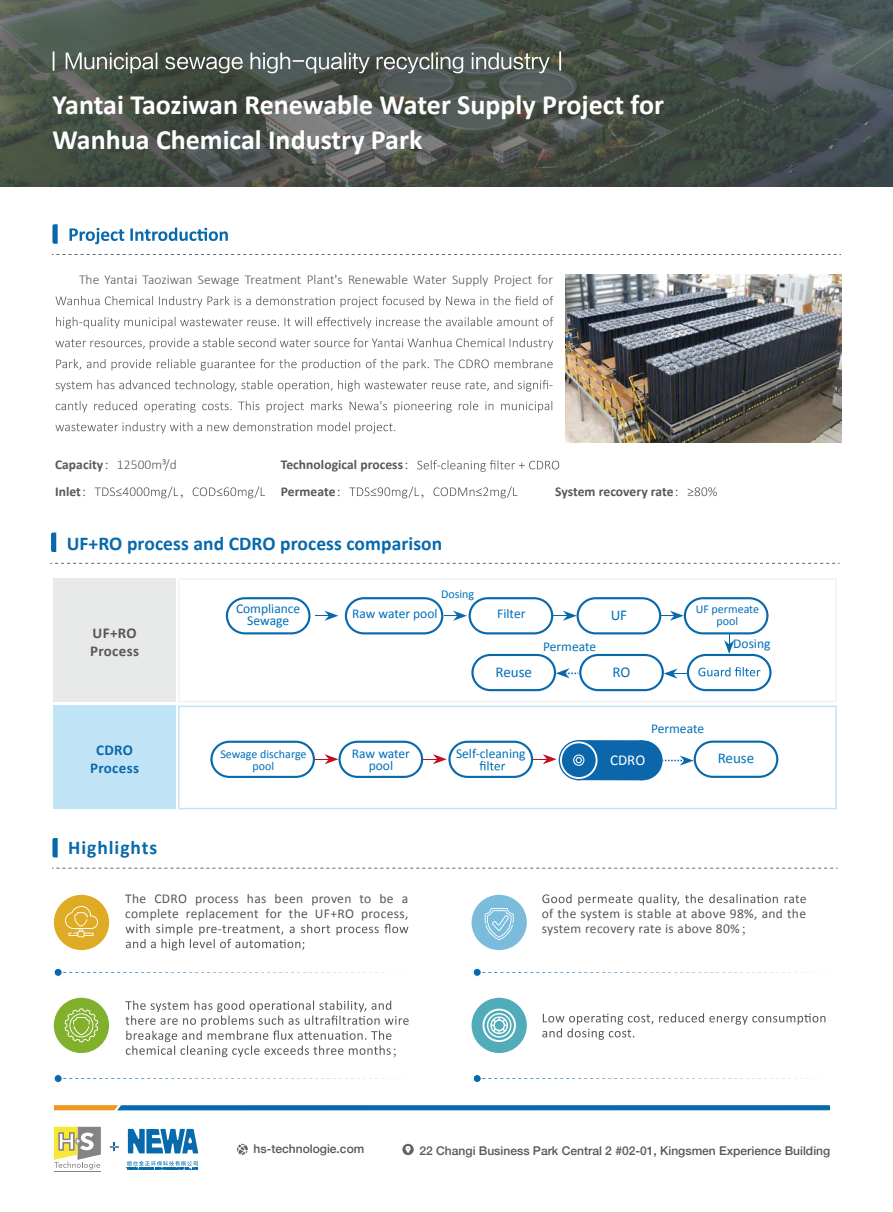
<style>
.page{position:relative;width:893px;height:1212px;background:#fff}
.page>*{position:absolute;margin:0;border:0;box-sizing:border-box;transform-origin:0 0}
.t1{font:700 28.05px/34.7px "Calibri";color:#fff}
.t2{font:700 19.5px "Calibri";letter-spacing:.005em;color:#0769ac}
.t3{font:700 19.5px "Calibri";letter-spacing:.05em;color:#0769ac}
.t4{font:15px "Calibri";color:#006fb9}
.t5{font:700 15px/18px "Calibri";letter-spacing:.025em;color:#595757}
.t6{font:700 15px/18px "Calibri";letter-spacing:.025em;color:#0c66ac;text-align:center}
.t7{font:15px "Calibri";color:#fff}
.t8{font:13.5px/15px "Calibri";letter-spacing:.025em;color:#595757}
.t9{font:300 13.5px "Calibri";letter-spacing:.005em;color:#595757}
.t10{font:13.5px/12px "Calibri";color:#006fb9;text-align:center}
.t11{font:700 13.5px "Calibri";letter-spacing:.005em;color:#595757}
.t12{font:300 13.5px "Adobe Song Std";color:#595757}
.t13{font:500 12px "Helvetica Neue";color:#575756}
.t14{font:12px/12px "Calibri";color:#006fb9;text-align:center}
.s1{font-weight:700}
.s2{font-family:"Adobe Song Std"}
.s3{font-family:"Adobe Song Std";font-weight:300}
</style>
<div class="page">
<svg style="left:0;top:0;width:893px;height:187px;background:#49524d"></svg>
<svg style="left:53px;top:51px;width:508px;height:23px;background:#6c746e"></svg>
<svg style="left:52px;top:224px;width:6px;height:20px"></svg>
<svg style="left:52px;top:254px;width:789px;height:1px"></svg>
<svg style="left:69px;top:228px;width:159px;height:16px"></svg>
<svg style="left:51px;top:532px;width:5px;height:20px"></svg>
<svg style="left:51px;top:563px;width:788px;height:1px"></svg>
<svg style="left:52px;top:838px;width:6px;height:19px"></svg>
<svg style="left:52px;top:868px;width:786px;height:1px"></svg>
<img style="left:566px;top:275px;width:276px;height:167px">
<div style="left:53px;top:578px;width:123px;height:124px;background:#e8e9e9"></div>
<div style="left:53px;top:705px;width:123px;height:104px;background:#c0e4f5"></div>
<svg style="left:178px;top:579px;width:659px;height:123px"></svg>
<svg style="left:178px;top:705px;width:659px;height:104px"></svg>
<div style="left:623px;top:740px;width:40px;height:40px;background:#0c66ac;border-radius:50%"></div>
<div style="left:577px;top:740px;width:66px;height:40px;background:#0c66ac"></div>
<svg style="left:559px;top:740px;width:40px;height:40px"></svg>
<div style="left:561px;top:742px;width:36px;height:36px;background:#0c66ac;border-radius:50%"></div>
<div style="left:560px;top:741px;width:38px;height:38px;border:2px solid #fff;border-radius:50%"></div>
<div style="left:573px;top:754px;width:11px;height:12px;border:1px solid #fff;border-radius:50%"></div>
<svg style="left:575px;top:757px;width:8px;height:7px"></svg>
<svg style="left:663px;top:740px;width:115px;height:38px"></svg>
<svg style="left:226px;top:597px;width:112px;height:37px"></svg>
<div style="left:54px;top:895px;width:55px;height:55px;background:#e0ab24;border-radius:50%"></div>
<div style="left:54px;top:998px;width:55px;height:55px;background:#81b02c;border-radius:50%"></div>
<div style="left:472px;top:895px;width:55px;height:55px;background:#7bbcdd;border-radius:50%"></div>
<div style="left:472px;top:998px;width:55px;height:55px;background:#50acb8;border-radius:50%"></div>
<svg style="left:126px;top:924px;width:282px;height:26px"></svg>
<svg style="left:125px;top:1000px;width:284px;height:57px"></svg>
<svg style="left:542px;top:894px;width:264px;height:11px"></svg>
<svg style="left:542px;top:1013px;width:283px;height:27px"></svg>
<svg style="left:65px;top:906px;width:33px;height:31px"></svg>
<svg style="left:485px;top:908px;width:29px;height:32px"></svg>
<svg style="left:65px;top:1008px;width:33px;height:34px"></svg>
<svg style="left:482px;top:1008px;width:34px;height:34px"></svg>
<svg style="left:56px;top:296px;width:497px;height:11px"></svg>
<svg style="left:56px;top:317px;width:497px;height:11px"></svg>
<svg style="left:55px;top:338px;width:498px;height:11px"></svg>
<svg style="left:56px;top:359px;width:497px;height:11px"></svg>
<svg style="left:56px;top:380px;width:492px;height:11px"></svg>
<svg style="left:56px;top:401px;width:496px;height:11px"></svg>
<svg style="left:55px;top:422px;width:340px;height:11px"></svg>
<svg style="left:417px;top:460px;width:142px;height:12px"></svg>
<svg style="left:95px;top:486px;width:83px;height:12px"></svg>
<svg style="left:193px;top:486px;width:72px;height:12px"></svg>
<svg style="left:349px;top:486px;width:70px;height:12px"></svg>
<svg style="left:433px;top:486px;width:84px;height:12px"></svg>
<svg style="left:688px;top:487px;width:29px;height:9px"></svg>
<div style="left:54px;top:968px;width:8px;height:8px;background:#0769ac;border-radius:50%"></div>
<div style="left:54px;top:968px;width:9px;height:9px;border:1px solid #fff;border-radius:50%"></div>
<svg style="left:61px;top:972px;width:323px;height:1px"></svg>
<div style="left:54px;top:1074px;width:8px;height:8px;background:#0769ac;border-radius:50%"></div>
<div style="left:54px;top:1074px;width:9px;height:9px;border:1px solid #fff;border-radius:50%"></div>
<svg style="left:61px;top:1078px;width:323px;height:1px"></svg>
<div style="left:473px;top:968px;width:8px;height:8px;background:#0769ac;border-radius:50%"></div>
<div style="left:473px;top:968px;width:9px;height:9px;border:1px solid #fff;border-radius:50%"></div>
<svg style="left:480px;top:972px;width:323px;height:1px"></svg>
<div style="left:473px;top:1074px;width:8px;height:8px;background:#0769ac;border-radius:50%"></div>
<div style="left:473px;top:1074px;width:9px;height:9px;border:1px solid #fff;border-radius:50%"></div>
<svg style="left:480px;top:1078px;width:323px;height:1px"></svg>
<svg style="left:345px;top:597px;width:426px;height:94px"></svg>
<svg style="left:210px;top:741px;width:347px;height:37px"></svg>
<svg style="left:54px;top:1105px;width:776px;height:5px;background:#2373a5"></svg>
<svg style="left:402px;top:1144px;width:12px;height:11px"></svg>
<svg style="left:237px;top:1144px;width:11px;height:11px"></svg>
<svg style="left:127px;top:1161px;width:71px;height:9px"></svg>
<svg style="left:128px;top:1129px;width:70px;height:24px"></svg>
<svg style="left:54px;top:1127px;width:47px;height:42px"></svg>
<hr style="left:54px;top:1171px;width:47px;height:1px;background:#838484">
<svg style="left:110px;top:1142px;width:9px;height:9px"></svg>
<h1 class="t1" style="left:53px;top:86px;width:613px">Yantai Taoziwan Renewable Water Supply Project for<br>Wanhua Chemical Industry Park</h1>
<p class="t9" style="left:79px;top:271px;width:475px">The Yantai Taoziwan Sewage Treatment Plant's Renewable Water Supply Project for</p>
<p class="t9" style="left:549px;top:376px;width:6px">-</p>
<p class="t9" style="left:55px;top:456px;width:123px"><span class="s1">Capacity</span><span class="s2">：</span>12500m³/d</p>
<p class="t11" style="left:281px;top:455px;width:137px">Technological process<span class="s3">：</span></p>
<p class="t11" style="left:55px;top:482px;width:41px">Inlet<span class="s3">：</span></p>
<p class="t12" style="left:178px;top:484px;width:15px">，</p>
<p class="t11" style="left:281px;top:482px;width:70px">Permeate<span class="s3">：</span></p>
<p class="t12" style="left:419px;top:484px;width:15px">，</p>
<p class="t11" style="left:555px;top:482px;width:133px">System recovery rate<span class="s3">：</span></p>
<h2 class="t2" style="left:67px;top:529px;width:377px">UF+RO process and CDRO process comparison</h2>
<p class="t5" style="left:90px;top:623px;width:51px">UF+RO<br>Process</p>
<p class="t6" style="left:90px;top:741px;width:51px">CDRO<br>Process</p>
<h2 class="t3" style="left:68px;top:834px;width:91px">Highlights</h2>
<p class="t10" style="left:236px;top:602px;width:66px">Compliance<br>Sewage</p>
<p class="t14" style="left:220px;top:748px;width:88px">Sewage discharge pool</p>
<p class="t14" style="left:441px;top:588px;width:35px">Dosing</p>
<p class="t10" style="left:352px;top:607px;width:87px">Raw water pool</p>
<p class="t10" style="left:497px;top:607px;width:30px">Filter</p>
<p class="t4" style="left:611px;top:605px;width:18px">UF</p>
<p class="t4" style="left:495px;top:663px;width:38px">Reuse</p>
<p class="t10" style="left:543px;top:640px;width:55px">Permeate</p>
<p class="t4" style="left:613px;top:663px;width:19px">RO</p>
<p class="t14" style="left:696px;top:603px;width:65px">UF permeate pool</p>
<p class="t10" style="left:651px;top:721px;width:55px">Permeate</p>
<p class="t10" style="left:733px;top:637px;width:39px">Dosing</p>
<p class="t10" style="left:352px;top:747px;width:60px">Raw water pool</p>
<p class="t10" style="left:456px;top:747px;width:71px">Self-cleaning</p>
<p class="t7" style="left:610px;top:751px;width:37px">CDRO</p>
<p class="t4" style="left:718px;top:748px;width:38px">Reuse</p>
<p class="t8" style="left:125px;top:890px;width:285px">The CDRO process has been proven to be a complete replacement for the UF+RO process,</p>
<p class="t12" style="left:392px;top:1042px;width:15px">；</p>
<p class="t8" style="left:542px;top:905px;width:266px">of the system is stable at above 98%, and the system recovery rate is above 80%<span class="s3">；</span></p>
<p class="t13" style="left:254px;top:1139px;width:112px">hs-technologie.com</p>
<p class="t13" style="left:420px;top:1141px;width:412px">22 Changi Business Park Central 2 #02-01, Kingsmen Experience Building</p>
</div>
